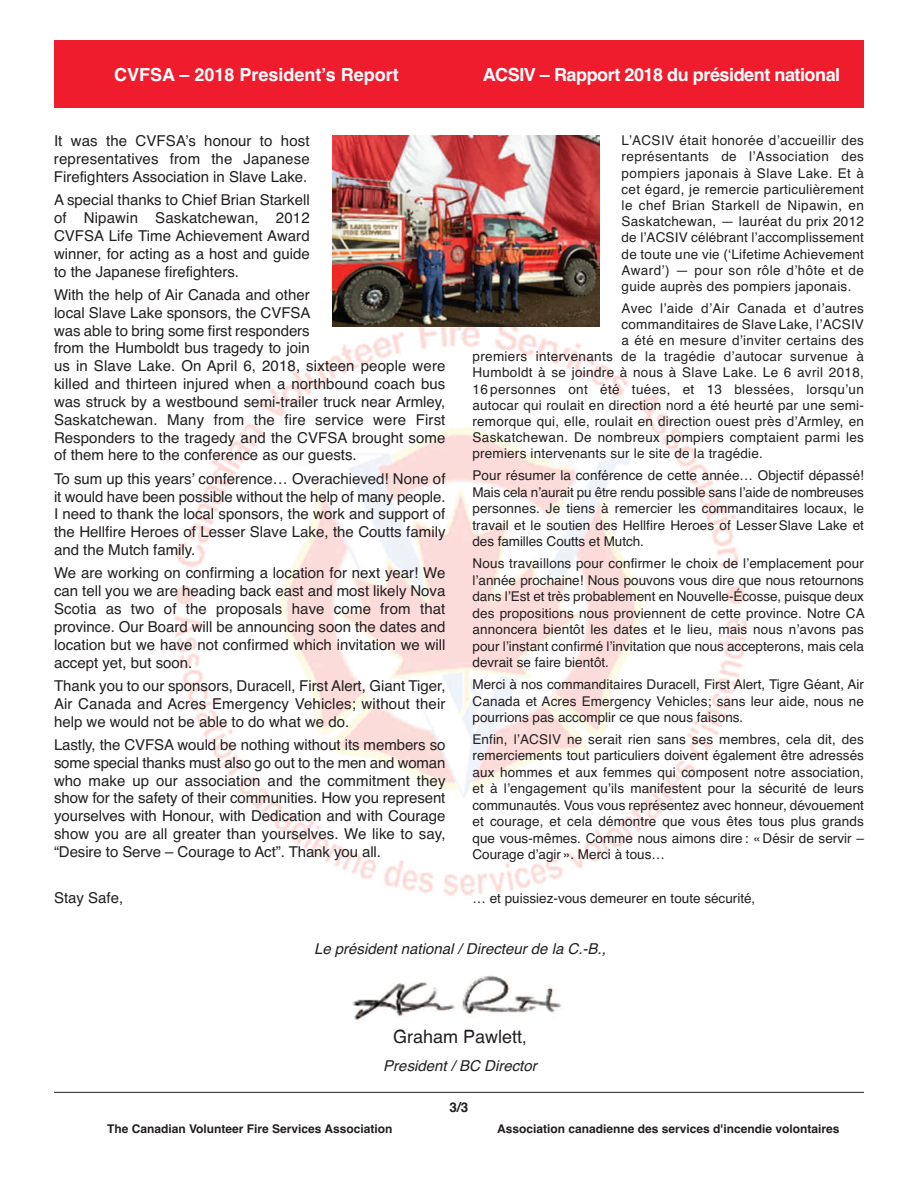
<style>
.page{position:relative;width:918px;height:1188px;background:#fff}
.page>*{position:absolute;margin:0;border:0;box-sizing:border-box;transform-origin:0 0}
.t1{font:700 18px "Helvetica";letter-spacing:-.025em;color:#fff}
.t2{font:700 18px "Helvetica";color:#fff}
.t3{font:18px "Helvetica";color:#231f20}
.t4{font:15px/17.9px "Helvetica";color:#231f20;text-align:justify}
.t5{font:italic 15px "Helvetica";color:#231f20}
.t6{font:13.5px/16.5px "Helvetica";letter-spacing:.015em;color:#231f20;text-align:justify}
.t7{font:700 13.5px "Helvetica";color:#231f20}
.t8{font:700 12px "Helvetica";color:#231f20}
.s1{font-size:16.5px}
</style>
<div class="page">
<img style="left:54px;top:135px;width:810px;height:957px">
<div style="left:54px;top:40px;width:810px;height:68px;background:#ee1c2d"></div>
<hr style="left:54px;top:1092px;width:810px;height:1px;background:#231f20">
<img style="left:332px;top:135px;width:267px;height:192px">
<img style="left:349px;top:965px;width:213px;height:66px">
<img style="left:396px;top:1029px;width:102px;height:2px">
<h1 class="t2" style="left:114px;top:64px;width:286px">CVFSA – 2018 President’s Report</h1>
<h1 class="t1" style="left:483px;top:64px;width:359px">ACSIV – Rapport 2018 du président national</h1>
<p class="t4" style="left:54px;top:132px;width:257px">It was the CVFSA’s honour to host representatives from the Japanese Firefighters Association in Slave Lake.</p>
<p class="t4" style="left:54px;top:191px;width:257px">A special thanks to Chief Brian Starkell of Nipawin Saskatchewan, 2012<br>CVFSA Life Time Achievement Award winner, for acting as a host and guide to the Japanese firefighters.</p>
<p class="t4" style="left:54px;top:286px;width:393px;text-align:left">With the help of Air Canada and other<br>local Slave Lake sponsors, the CVFSA<br>was able to bring some first responders<br>from the Humboldt bus tragedy to join<br>us in Slave Lake. On April 6, 2018, sixteen people were killed and thirteen injured when a northbound coach bus was struck by a westbound semi-trailer truck near Armley, Saskatchewan. Many from the fire service were First Responders to the tragedy and the CVFSA brought some of them here to the conference as our guests.</p>
<p class="t4" style="left:54px;top:470px;width:393px">To sum up this years’ conference… Overachieved! None of it would have been possible without the help of many people.<br>I need to thank the local sponsors, the work and support of the Hellfire Heroes of Lesser Slave Lake, the Coutts family and the Mutch family.</p>
<p class="t4" style="left:54px;top:564px;width:393px">We are working on confirming a location for next year! We can tell you we are heading back east and most likely Nova Scotia as two of the proposals have come from that province. Our Board will be announcing soon the dates and location but we have not confirmed which invitation we will accept yet, but soon.</p>
<p class="t4" style="left:54px;top:677px;width:393px">Thank you to our sponsors, Duracell, First Alert, Giant Tiger, Air Canada and Acres Emergency Vehicles; without their help we would not be able to do what we do.</p>
<p class="t4" style="left:54px;top:736px;width:393px">Lastly, the CVFSA would be nothing without its members so some special thanks must also go out to the men and woman who make up our association and the commitment they show for the safety of their communities. How you represent yourselves with Honour, with Dedication and with Courage show you are all greater than yourselves. We like to say, “Desire to Serve – Courage to Act”. Thank you all.</p>
<p class="t4" style="left:54px;top:889px;width:71px">Stay Safe,</p>
<p class="t6" style="left:622px;top:132px;width:244px">L’ACSIV était honorée d’accueillir des représentants de l’Association des pompiers japonais à Slave Lake. Et à cet égard, je remercie particulièrement le chef Brian Starkell de Nipawin, en Saskatchewan, — lauréat du prix 2012 de l’ACSIV célébrant l’accomplissement de toute une vie (‘Lifetime Achievement Award’) — pour son rôle d’hôte et de guide auprès des pompiers japonais.</p>
<p class="t6" style="left:622px;top:300px;width:244px">Avec l’aide d’Air Canada et d’autres</p>
<p class="t6" style="left:622px;top:316px;width:244px">commanditaires de Slave Lake, l’ACSIV</p>
<p class="t6" style="left:622px;top:332px;width:244px">a été en mesure d’inviter certains des</p>
<p class="t6" style="left:472px;top:348px;width:393px">premiers intervenants de la tragédie d’autocar survenue à</p>
<p class="t6" style="left:472px;top:364px;width:393px">Humboldt à se joindre à nous à Slave Lake. Le 6 avril 2018,</p>
<p class="t6" style="left:472px;top:381px;width:393px">16 personnes ont été tuées, et 13 blessées, lorsqu’un</p>
<p class="t6" style="left:473px;top:397px;width:393px">autocar qui roulait en direction nord a été heurté par une semi-</p>
<p class="t6" style="left:473px;top:413px;width:393px">remorque qui, elle, roulait en direction ouest près d’Armley, en</p>
<p class="t6" style="left:473px;top:429px;width:393px">Saskatchewan. De nombreux pompiers comptaient parmi les</p>
<p class="t6" style="left:473px;top:445px;width:292px">premiers intervenants sur le site de la tragédie.</p>
<p class="t6" style="left:473px;top:467px;width:393px">Pour résumer la conférence de cette année… Objectif dépassé!<br>Mais cela n’aurait pu être rendu possible sans l’aide de nombreuses personnes. Je tiens à remercier les commanditaires locaux, le travail et le soutien des Hellfire Heroes of LesserSlave Lake et des familles Coutts et Mutch.</p>
<p class="t6" style="left:473px;top:555px;width:394px">Nous travaillons pour confirmer le choix de l’emplacement pour l’année prochaine! Nous pouvons vous dire que nous retournons dans l’Est et très probablement en Nouvelle-Écosse, puisque deux des propositions nous proviennent de cette province. Notre CA annoncera bientôt les dates et le lieu, mais nous n’avons pas pour l’instant confirmé l’invitation que nous accepterons, mais cela devrait se faire bientôt.</p>
<p class="t6" style="left:473px;top:676px;width:393px">Merci à nos commanditaires Duracell, First Alert, Tigre Géant, Air Canada et Acres Emergency Vehicles; sans leur aide, nous ne pourrions pas accomplir ce que nous faisons.</p>
<p class="t6" style="left:472px;top:731px;width:393px">Enfin, l’ACSIV ne serait rien sans ses membres, cela dit, des remerciements tout particuliers doivent également être adressés aux hommes et aux femmes qui composent notre association, et à l’engagement qu’ils manifestent pour la sécurité de leurs communautés. Vous vous représentez avec honneur, dévouement et courage, et cela démontre que vous êtes tous plus grands que vous-mêmes. Comme nous aimons dire : «Désir de servir – Courage d’agir ». Merci à tous…</p>
<p class="t6" style="left:472px;top:890px;width:284px">… et puissiez-vous demeurer en toute sécurité,</p>
<p class="t5" style="left:314px;top:940px;width:293px">Le président national / Directeur de la C.-B.,</p>
<h1 class="t3" style="left:393px;top:1026px;width:135px">Graham Pawlett<span class="s1">,</span></h1>
<p class="t5" style="left:383px;top:1057px;width:155px">President / BC Director</p>
<p class="t7" style="left:450px;top:1100px;width:20px">3/3</p>
<p class="t8" style="left:107px;top:1121px;width:287px">The Canadian Volunteer Fire Services Association</p>
<p class="t8" style="left:497px;top:1121px;width:344px">Association canadienne des services d'incendie volontaires</p>
</div>
